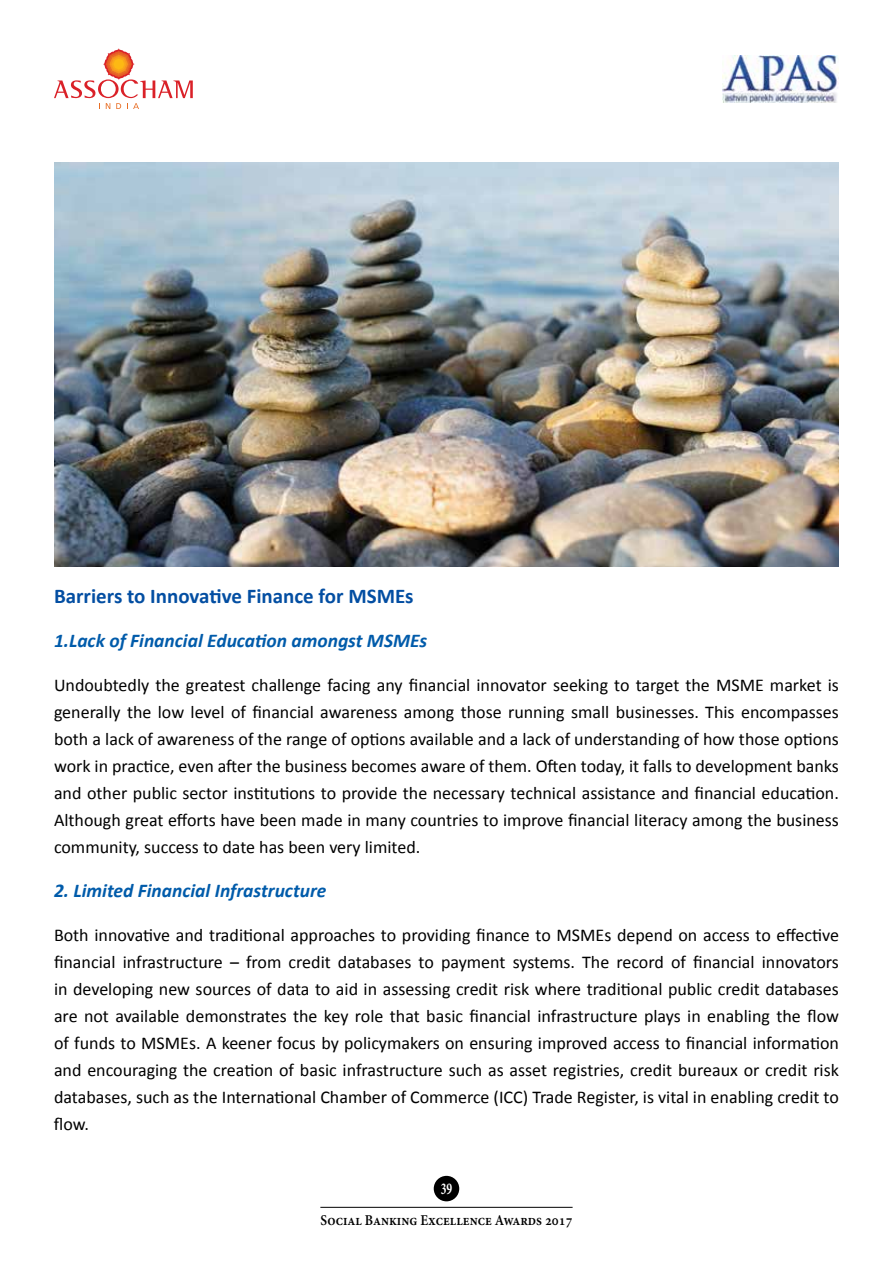
<style>
.page{position:relative;width:893px;height:1263px;background:#fff}
.page>*{position:absolute;margin:0;border:0;box-sizing:border-box;transform-origin:0 0}
.t1{font:700 21px "Calibri";color:#034ea2}
.t2{font:italic 700 19.5px "Calibri";color:#005baa}
.t3{font:18px/27px "Calibri";color:#000;text-align:justify}
.t4{font:700 16.5px "Minion Pro";color:#fff;scale:.7 1}
.t5{font:600 15px "Minion Pro";color:#000;scale:.9 1}
</style>
<div class="page">
<svg style="left:54px;top:49px;width:139px;height:60px"></svg>
<img style="left:722px;top:55px;width:117px;height:47px">
<div style="left:434px;top:1176px;width:25px;height:25px;background:#000;border-radius:50%"></div>
<hr style="left:320px;top:1207px;width:253px;height:1px;background:#000">
<img style="left:54px;top:162px;width:785px;height:404px">
<p class="t1" style="left:54px;top:583px;width:361px">Barriers to Innovative Finance for MSMEs</p>
<p class="t2" style="left:54px;top:628px;width:375px">1.Lack of Financial Education amongst MSMEs</p>
<p class="t3" style="left:54px;top:672px;width:786px">Undoubtedly the greatest challenge facing any financial innovator seeking to target the MSME market is generally the low level of financial awareness among those running small businesses. This encompasses both a lack of awareness of the range of options available and a lack of understanding of how those options work in practice, even after the business becomes aware of them. Often today, it falls to development banks and other public sector institutions to provide the necessary technical assistance and financial education.<br>Although great efforts have been made in many countries to improve financial literacy among the business community, success to date has been very limited.</p>
<p class="t2" style="left:54px;top:878px;width:274px">2. Limited Financial Infrastructure</p>
<p class="t3" style="left:54px;top:922px;width:786px">Both innovative and traditional approaches to providing finance to MSMEs depend on access to effective financial infrastructure – from credit databases to payment systems. The record of financial innovators in developing new sources of data to aid in assessing credit risk where traditional public credit databases are not available demonstrates the key role that basic financial infrastructure plays in enabling the flow of funds to MSMEs. A keener focus by policymakers on ensuring improved access to financial information and encouraging the creation of basic infrastructure such as asset registries, credit bureaux or credit risk databases, such as the International Chamber of Commerce (ICC) Trade Register, is vital in enabling credit to flow.</p>
<p class="t4" style="left:441px;top:1177px;width:18px">39</p>
<p class="t5" style="left:320px;top:1209px;width:282px">Social Banking Excellence Awards 2017</p>
</div>
